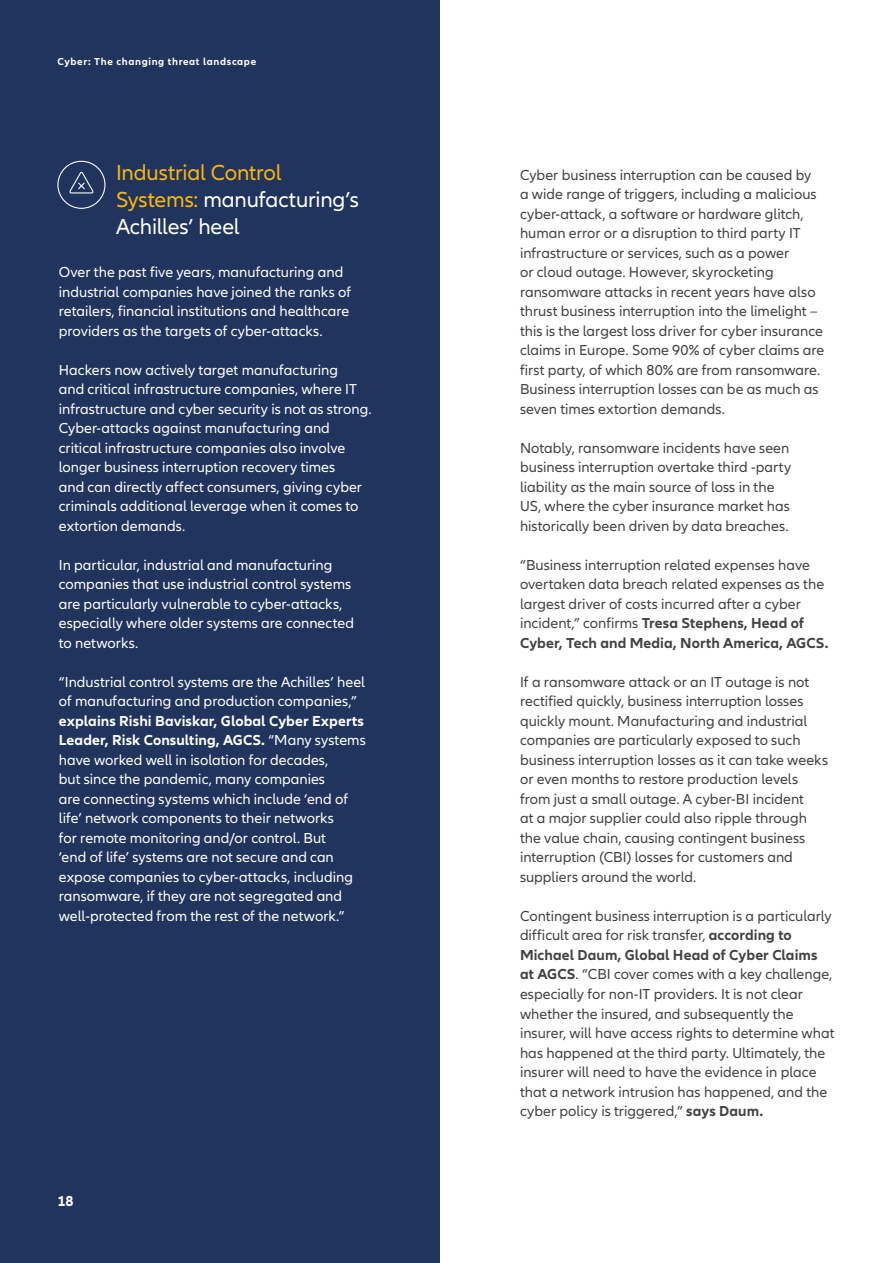
<style>
.page{position:relative;width:893px;height:1263px;background:#fff}
.page>*{position:absolute;margin:0;border:0;box-sizing:border-box;transform-origin:0 0}
.Subheadline___CTA_15{font:22.5px/27px "Allianz Neo";letter-spacing:-.01em;color:#fff}
.Copy_10_13pt{font:15px/19.5px "Allianz Neo";color:#424241}
.Copy_10_13pt-2{font:15px/19.5px "Allianz Neo";color:#fff}
.t1{font:700 15px "Allianz Neo";color:#fff}
.t2{font:700 10.5px "Allianz Neo";letter-spacing:.06em;color:#fff}
.s1{color:#fab70c}
.s2{font-weight:700}
</style>
<div class="page">
<div style="left:0;top:0;width:439px;height:1263px;background:#21345d"></div>
<svg style="left:69px;top:172px;width:25px;height:21px"></svg>
<div style="left:57px;top:161px;width:49px;height:48px;border:1px solid #fff;border-radius:50%"></div>
<p class="t2" style="left:57px;top:56px;width:200px">Cyber: The changing threat landscape</p>
<p class="Subheadline___CTA_15" style="left:116px;top:159px;width:244px"><span class="s1">Industrial Control<br>Systems:</span> manufacturing’s<br>Achilles’ heel</p>
<p class="Copy_10_13pt-2" style="left:59px;top:263px;width:294px">Over the past five years, manufacturing and industrial companies have joined the ranks of retailers, financial institutions and healthcare providers as the targets of cyber-attacks.</p>
<p class="Copy_10_13pt-2" style="left:59px;top:361px;width:314px">Hackers now actively target manufacturing<br>and critical infrastructure companies, where IT infrastructure and cyber security is not as strong.<br>Cyber-attacks against manufacturing and critical infrastructure companies also involve longer business interruption recovery times<br>and can directly affect consumers, giving cyber criminals additional leverage when it comes to extortion demands.</p>
<p class="Copy_10_13pt-2" style="left:59px;top:556px;width:297px">In particular, industrial and manufacturing companies that use industrial control systems are particularly vulnerable to cyber-attacks, especially where older systems are connected to networks.</p>
<p class="Copy_10_13pt-2" style="left:59px;top:673px;width:308px">“Industrial control systems are the Achilles’ heel of manufacturing and production companies,” <span class="s2">explains Rishi Baviskar, Global Cyber Experts Leader, Risk Consulting, AGCS.</span> “Many systems have worked well in isolation for decades,<br>but since the pandemic, many companies<br>are connecting systems which include ‘end of life’ network components to their networks<br>for remote monitoring and/or control. But<br>‘end of life’ systems are not secure and can expose companies to cyber-attacks, including ransomware, if they are not segregated and well-protected from the rest of the network.”</p>
<p class="t1" style="left:57px;top:1192px;width:18px">18</p>
<p class="Copy_10_13pt" style="left:520px;top:166px;width:306px">Cyber business interruption can be caused by<br>a wide range of triggers, including a malicious cyber-attack, a software or hardware glitch, human error or a disruption to third party IT infrastructure or services, such as a power<br>or cloud outage. However, skyrocketing ransomware attacks in recent years have also thrust business interruption into the limelight – this is the largest loss driver for cyber insurance claims in Europe. Some 90% of cyber claims are first party, of which 80% are from ransomware.<br>Business interruption losses can be as much as seven times extortion demands.</p>
<p class="Copy_10_13pt" style="left:520px;top:439px;width:273px">Notably, ransomware incidents have seen business interruption overtake third -party liability as the main source of loss in the US, where the cyber insurance market has historically been driven by data breaches.</p>
<p class="Copy_10_13pt" style="left:520px;top:556px;width:310px">“Business interruption related expenses have overtaken data breach related expenses as the largest driver of costs incurred after a cyber incident,” confirms <span class="s2">Tresa Stephens, Head of Cyber, Tech and Media, North America, AGCS.</span></p>
<p class="Copy_10_13pt" style="left:520px;top:673px;width:310px">If a ransomware attack or an IT outage is not rectified quickly, business interruption losses quickly mount. Manufacturing and industrial companies are particularly exposed to such business interruption losses as it can take weeks or even months to restore production levels from just a small outage. A cyber-BI incident<br>at a major supplier could also ripple through the value chain, causing contingent business interruption (CBI) losses for customers and suppliers around the world.</p>
<p class="Copy_10_13pt" style="left:520px;top:907px;width:316px">Contingent business interruption is a particularly difficult area for risk transfer, <span class="s2">according to Michael Daum, Global Head of Cyber Claims at AGCS</span>. “CBI cover comes with a key challenge, especially for non-IT providers. It is not clear whether the insured, and subsequently the insurer, will have access rights to determine what has happened at the third party. Ultimately, the insurer will need to have the evidence in place that a network intrusion has happened, and the cyber policy is triggered,” <span class="s2">says Daum.</span></p>
</div>
